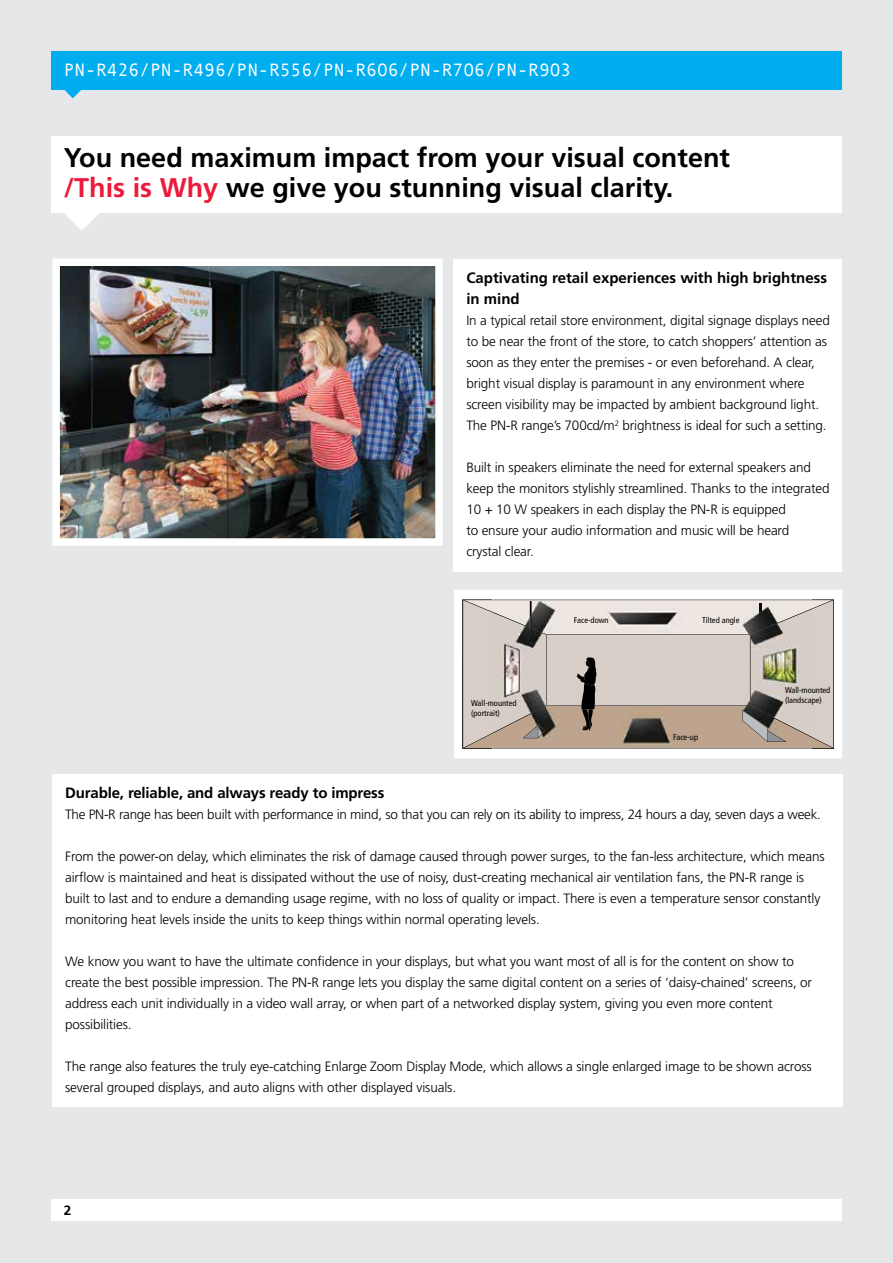
<style>
.page{position:relative;width:893px;height:1263px;background:#e6e7e8}
.page>*{position:absolute;margin:0;border:0;box-sizing:border-box;transform-origin:0 0}
.t1{font:700 27px/30px "Frutiger LT Std";color:#000}
.t2{font:18px "Andale Mono";color:#fff}
.t3{font:700 15px/21px "Frutiger LT Std";color:#000}
.t4{font:300 13.5px/21px "Frutiger LT Std";letter-spacing:-.01em;color:#000}
.t5{font:700 13.5px "Frutiger LT Std";color:#000}
.t6{font:condensed 8.25px "Frutiger";color:#000}
.t7{font:condensed 8.25px/9.9px "Helvetica Neue LT Std";color:#000}
.s1{color:#ed1a3b}
</style>
<div class="page">
<div style="left:51px;top:1199px;width:791px;height:21px;background:#fff"></div>
<div style="left:51px;top:51px;width:791px;height:38px;background:#00aeef"></div>
<svg style="left:64px;top:89px;width:18px;height:9px"></svg>
<div style="left:454px;top:259px;width:388px;height:312px;background:#fff"></div>
<img style="left:61px;top:267px;width:373px;height:270px">
<div style="left:52px;top:258px;width:391px;height:288px;border:8px solid #fff"></div>
<svg style="left:463px;top:599px;width:371px;height:150px;background:#beb4aa"></svg>
<div style="left:454px;top:590px;width:388px;height:168px;border:6px solid #fff"></div>
<div style="left:51px;top:136px;width:791px;height:77px;background:#fff"></div>
<svg style="left:65px;top:213px;width:34px;height:17px"></svg>
<div style="left:52px;top:774px;width:791px;height:333px;background:#fff"></div>
<h2 class="t2" style="left:64px;top:59px;width:509px">PN-R426/PN-R496/PN-R556/PN-R6O6/PN-R7O6/PN-R9O3</h2>
<h2 class="t2" style="left:64px;top:59px;width:131px">Introduction</h2>
<h1 class="t1" style="left:64px;top:143px;width:668px">You need maximum impact from your visual content <span class="s1">/This is Why</span> we give you stunning visual clarity.</h1>
<p class="t3" style="left:466px;top:268px;width:362px">Captivating retail experiences with high brightness in mind</p>
<p class="t4" style="left:466px;top:310px;width:365px">In a typical retail store environment, digital signage displays need to be near the front of the store, to catch shoppers’ attention as soon as they enter the premises - or even beforehand. A clear, bright visual display is paramount in any environment where screen visibility may be impacted by ambient background light.<br>The PN-R range’s 700cd/m<sup>2</sup> brightness is ideal for such a setting.</p>
<p class="t4" style="left:466px;top:457px;width:365px">Built in speakers eliminate the need for external speakers and keep the monitors stylishly streamlined. Thanks to the integrated 10 + 10 W speakers in each display the PN-R is equipped<br>to ensure your audio information and music will be heard<br>crystal clear.</p>
<p class="t6" style="left:574px;top:615px;width:36px">Face-down</p>
<p class="t6" style="left:702px;top:615px;width:39px">Tilted angle</p>
<p class="t7" style="left:585px;top:615px;width:29px">e-down</p>
<p class="t7" style="left:713px;top:615px;width:32px">ed angle</p>
<p class="t6" style="left:785px;top:685px;width:47px">Wall-mounted</p>
<p class="t6" style="left:471px;top:698px;width:47px">Wall-mounted</p>
<p class="t6" style="left:785px;top:695px;width:38px">(landscape)</p>
<p class="t6" style="left:471px;top:708px;width:30px">(portrait)</p>
<p class="t7" style="left:483px;top:698px;width:40px;text-indent:13px">ounted rtrait)</p>
<p class="t6" style="left:673px;top:733px;width:26px">Face-up</p>
<p class="t7" style="left:685px;top:733px;width:18px">e-up</p>
<p class="t3" style="left:65px;top:783px;width:321px">Durable, reliable, and always ready to impress</p>
<p class="t4" style="left:65px;top:804px;width:757px">The PN-R range has been built with performance in mind, so that you can rely on its ability to impress, 24 hours a day, seven days a week.</p>
<p class="t4" style="left:65px;top:846px;width:761px">From the power-on delay, which eliminates the risk of damage caused through power surges, to the fan-less architecture, which means airflow is maintained and heat is dissipated without the use of noisy, dust-creating mechanical air ventilation fans, the PN-R range is built to last and to endure a demanding usage regime, with no loss of quality or impact. There is even a temperature sensor constantly monitoring heat levels inside the units to keep things within normal operating levels.</p>
<p class="t4" style="left:65px;top:951px;width:748px">We know you want to have the ultimate confidence in your displays, but what you want most of all is for the content on show to create the best possible impression. The PN-R range lets you display the same digital content on a series of ‘daisy-chained’ screens, or address each unit individually in a video wall array, or when part of a networked display system, giving you even more content possibilities.</p>
<p class="t4" style="left:65px;top:1056px;width:748px">The range also features the truly eye-catching Enlarge Zoom Display Mode, which allows a single enlarged image to be shown across several grouped displays, and auto aligns with other displayed visuals.</p>
<p class="t5" style="left:64px;top:1202px;width:9px">2</p>
</div>
